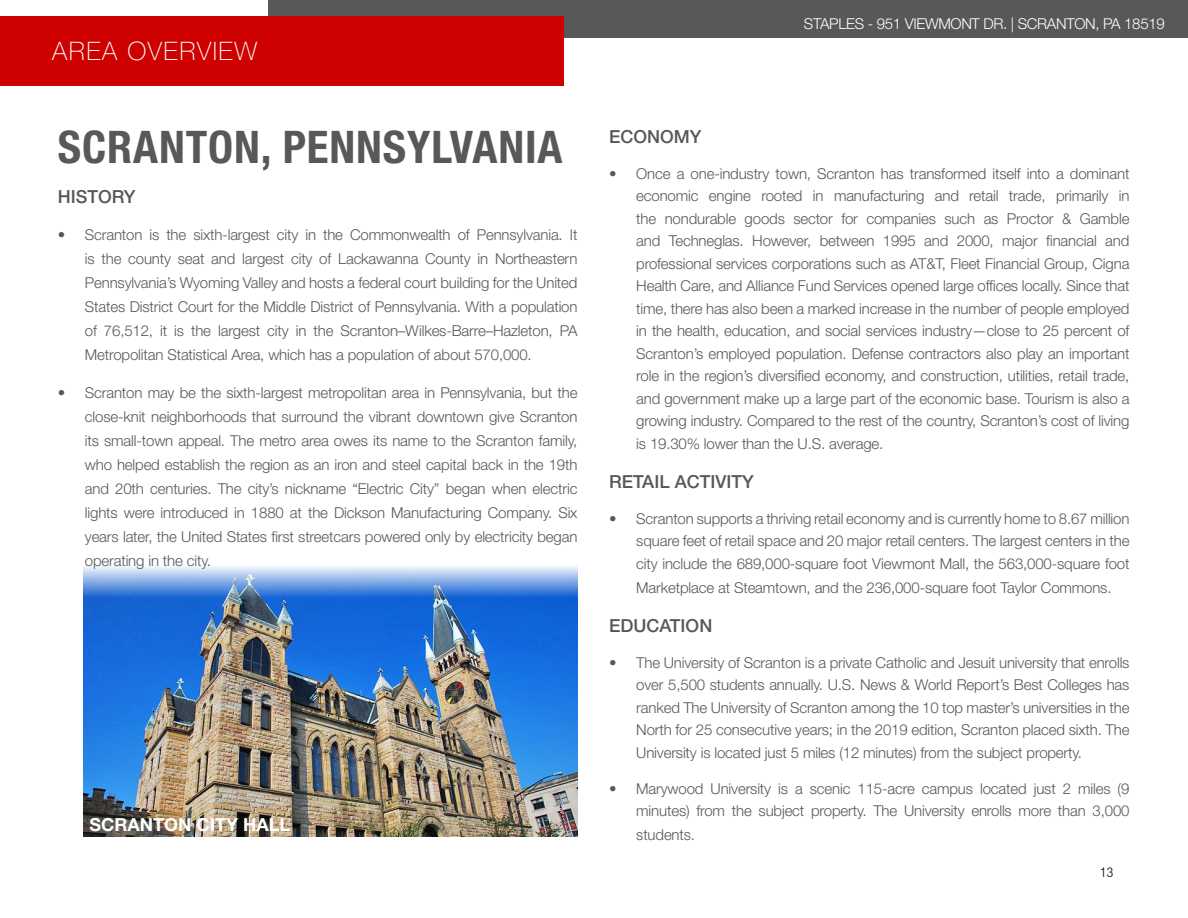
<style>
.page{position:relative;width:1188px;height:918px;background:#fff}
.page>*{position:absolute;margin:0;border:0;box-sizing:border-box;transform-origin:0 0}
.t1{font:700 condensed 45px "Helvetica Neue LT Std";letter-spacing:.02em;color:#57585a}
.t2{font:100 25.5px "Helvetica Neue LT Std";letter-spacing:.06em;color:#fff}
.t3{font:500 18px "Helvetica Neue LT Std";color:#57585a}
.t4{font:700 18px "Helvetica Neue LT Std";color:#fff}
.t5{font:300 15px/22.5px "Helvetica Neue LT Std";letter-spacing:-.01em;color:#57585a;text-align:justify}
.t6{font:300 15px "Helvetica Neue LT Std";letter-spacing:-.02em;color:#fff}
.t7{font:300 condensed 13.5px "Helvetica Neue LT Std";color:#000}
</style>
<div class="page">
<img style="left:83px;top:566px;width:495px;height:271px">
<div style="left:268px;top:0;width:920px;height:38px;background:#57585a"></div>
<div style="left:0;top:16px;width:563px;height:70px;background:#ce0000"></div>
<h2 class="t2" style="left:52px;top:37px;width:206px">AREA OVERVIEW</h2>
<h1 class="t1" style="left:58px;top:120px;width:506px">SCRANTON, PENNSYLVANIA</h1>
<p class="t3" style="left:58px;top:185px;width:79px">HISTORY</p>
<p class="t5" style="left:85px;top:222px;width:494px;line-height:24px;text-indent:-27px">• Scranton is the sixth-largest city in the Commonwealth of Pennsylvania. It is the county seat and largest city of Lackawanna County in Northeastern Pennsylvania’s Wyoming Valley and hosts a federal court building for the United States District Court for the Middle District of Pennsylvania. With a population of 76,512, it is the largest city in the Scranton–Wilkes-Barre–Hazleton, PA Metropolitan Statistical Area, which has a population of about 570,000.</p>
<p class="t5" style="left:85px;top:380px;width:494px;line-height:24px;text-indent:-27px">• Scranton may be the sixth-largest metropolitan area in Pennsylvania, but the close-knit neighborhoods that surround the vibrant downtown give Scranton its small-town appeal. The metro area owes its name to the Scranton family, who helped establish the region as an iron and steel capital back in the 19th and 20th centuries. The city’s nickname “Electric City” began when electric lights were introduced in 1880 at the Dickson Manufacturing Company. Six years later, the United States first streetcars powered only by electricity began operating in the city.</p>
<p class="t4" style="left:89px;top:813px;width:202px">SCRANTON CITY HALL</p>
<p class="t6" style="left:804px;top:15px;width:362px">STAPLES - 951 VIEWMONT DR. | SCRANTON, PA 18519</p>
<p class="t3" style="left:609px;top:125px;width:94px">ECONOMY</p>
<p class="t5" style="left:636px;top:162px;width:495px;text-indent:-27px">• Once a one-industry town, Scranton has transformed itself into a dominant economic engine rooted in manufacturing and retail trade, primarily in the nondurable goods sector for companies such as Proctor &amp; Gamble and Techneglas. However, between 1995 and 2000, major financial and professional services corporations such as AT&amp;T, Fleet Financial Group, Cigna Health Care, and Alliance Fund Services opened large offices locally. Since that time, there has also been a marked increase in the number of people employed in the health, education, and social services industry—close to 25 percent of Scranton’s employed population. Defense contractors also play an important role in the region’s diversified economy, and construction, utilities, retail trade, and government make up a large part of the economic base. Tourism is also a growing industry. Compared to the rest of the country, Scranton’s cost of living is 19.30% lower than the U.S. average.</p>
<p class="t3" style="left:609px;top:470px;width:146px">RETAIL ACTIVITY</p>
<p class="t5" style="left:636px;top:507px;width:495px;text-indent:-27px">• Scranton supports a thriving retail economy and is currently home to 8.67 million square feet of retail space and 20 major retail centers. The largest centers in the city include the 689,000-square foot Viewmont Mall, the 563,000-square foot</p>
<p class="t5" style="left:636px;top:576px;width:477px">Marketplace at Steamtown, and the 236,000-square foot Taylor Commons.</p>
<p class="t3" style="left:609px;top:614px;width:105px">EDUCATION</p>
<p class="t5" style="left:636px;top:651px;width:495px;text-indent:-27px">• The University of Scranton is a private Catholic and Jesuit university that enrolls over 5,500 students annually. U.S. News &amp; World Report’s Best Colleges has ranked The University of Scranton among the 10 top master’s universities in the North for 25 consecutive years; in the 2019 edition, Scranton placed sixth. The University is located just 5 miles (12 minutes) from the subject property.</p>
<p class="t5" style="left:609px;top:777px;width:522px;text-align:right">• Marywood University is a scenic 115-acre campus located just 2 miles (9 minutes) from the subject property. The University enrolls more than 3,000</p>
<p class="t5" style="left:636px;top:823px;width:60px">students.</p>
<p class="t7" style="left:1100px;top:865px;width:15px">13</p>
</div>
